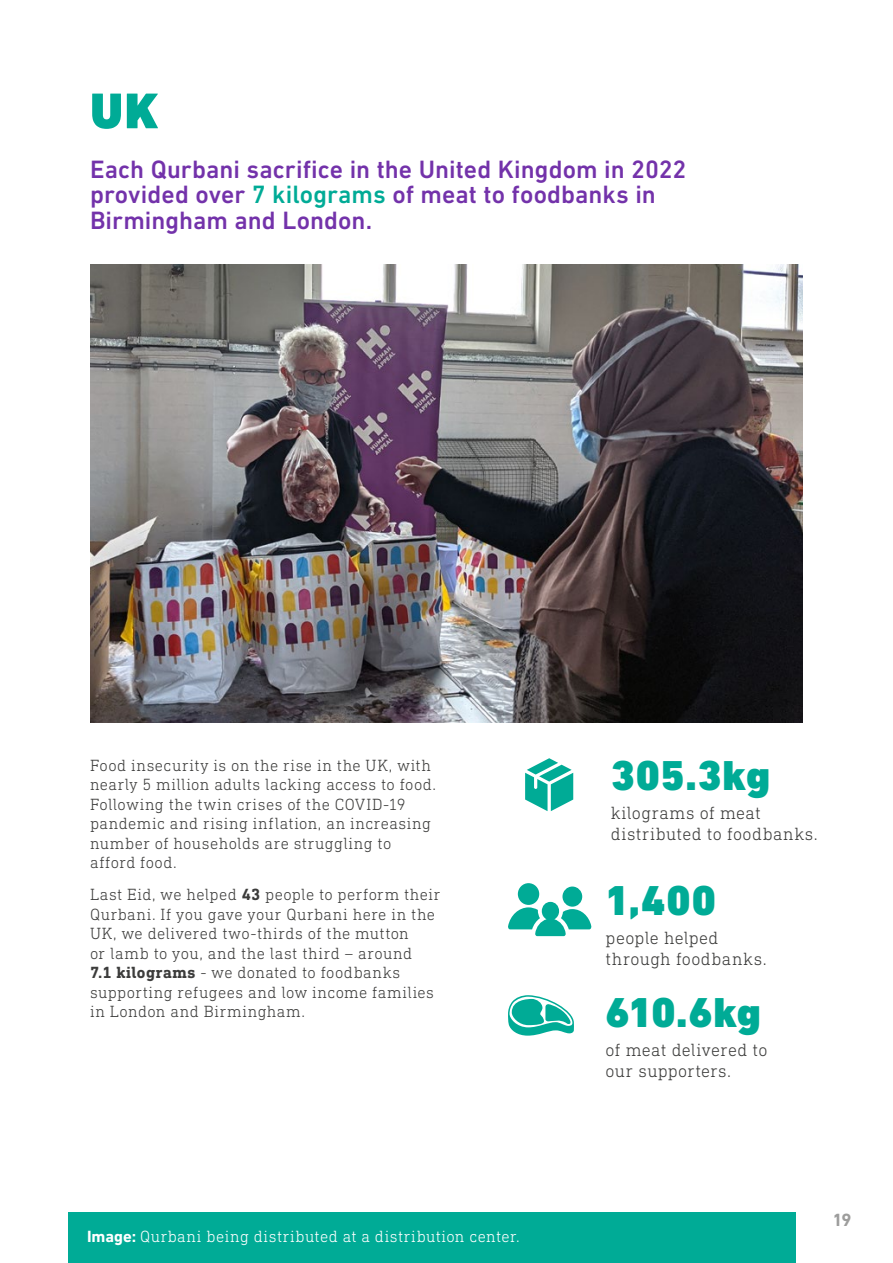
<style>
.page{position:relative;width:893px;height:1263px;background:#fff}
.page>*{position:absolute;margin:0;border:0;box-sizing:border-box;transform-origin:0 0}
.t1{font:900 51px "DIN Next LT Pro";color:#00ab96}
.price_handle{font:900 42.6px "DIN Next LT Pro";letter-spacing:.015em;color:#00ab96}
.price_handle-2{font:500 25.5px/25.5px "DIN Next LT Pro";letter-spacing:.005em;color:#7332aa}
.Body_Copy{font:300 18px/21px "DIN Next Slab Pro";letter-spacing:.025em;color:#3c3c3b}
.t2{font:700 18px "DIN Next LT Pro";color:#9d9d9c}
.Body_Copy-2{font:300 16.5px/19.5px "DIN Next Slab Pro";letter-spacing:.03em;color:#3c3c3b}
.Body_Copy-3{font:300 16.5px "DIN Next Slab Pro";letter-spacing:.03em;color:#fff}
.s1{color:#00ab96}
.s2{font-weight:700}
.s3{font-family:"DIN Next LT Pro";font-weight:700}
</style>
<div class="page">
<img style="left:90px;top:264px;width:713px;height:459px">
<svg style="left:508px;top:995px;width:66px;height:41px"></svg>
<div style="left:518px;top:883px;width:21px;height:22px;background:#00ab96;border-radius:50%"></div>
<div style="left:562px;top:886px;width:20px;height:21px;background:#00ab96;border-radius:50%"></div>
<svg style="left:508px;top:902px;width:83px;height:34px"></svg>
<div style="left:68px;top:1213px;width:728px;height:50px;background:#00ab96"></div>
<svg style="left:525px;top:758px;width:48px;height:53px"></svg>
<p class="t1" style="left:90px;top:80px;width:70px">UK</p>
<p class="price_handle-2" style="left:90px;top:156px;width:598px">Each Qurbani sacrifice in the United Kingdom in 2022 provided over <span class="s1">7 kilograms</span> of meat to foodbanks in<br>Birmingham and London.</p>
<p class="Body_Copy-2" style="left:90px;top:755px;width:348px">Food insecurity is on the rise in the UK, with nearly 5 million adults lacking access to food.<br>Following the twin crises of the COVID-19 pandemic and rising inflation, an increasing number of households are struggling to afford food.</p>
<p class="Body_Copy-2" style="left:90px;top:885px;width:352px">Last Eid, we helped <span class="s2">43</span> people to perform their Qurbani. If you gave your Qurbani here in the UK, we delivered two-thirds of the mutton<br>or lamb to you, and the last third – around<br><span class="s2">7.1 kilograms</span> - we donated to foodbanks supporting refugees and low income families in London and Birmingham.</p>
<p class="Body_Copy-3" style="left:87px;top:1227px;width:434px"><span class="s3">Image:</span> Qurbani being distributed at a distribution center.</p>
<p class="price_handle" style="left:611px;top:750px;width:161px">305.3kg</p>
<p class="Body_Copy" style="left:611px;top:802px;width:208px">kilograms of meat distributed to foodbanks.</p>
<p class="price_handle" style="left:606px;top:875px;width:112px">1,400</p>
<p class="Body_Copy" style="left:606px;top:927px;width:163px">people helped through foodbanks.</p>
<p class="price_handle" style="left:606px;top:987px;width:157px">610.6kg</p>
<p class="Body_Copy" style="left:606px;top:1039px;width:163px">of meat delivered to our supporters.</p>
<p class="t2" style="left:832px;top:1209px;width:21px">19</p>
</div>
